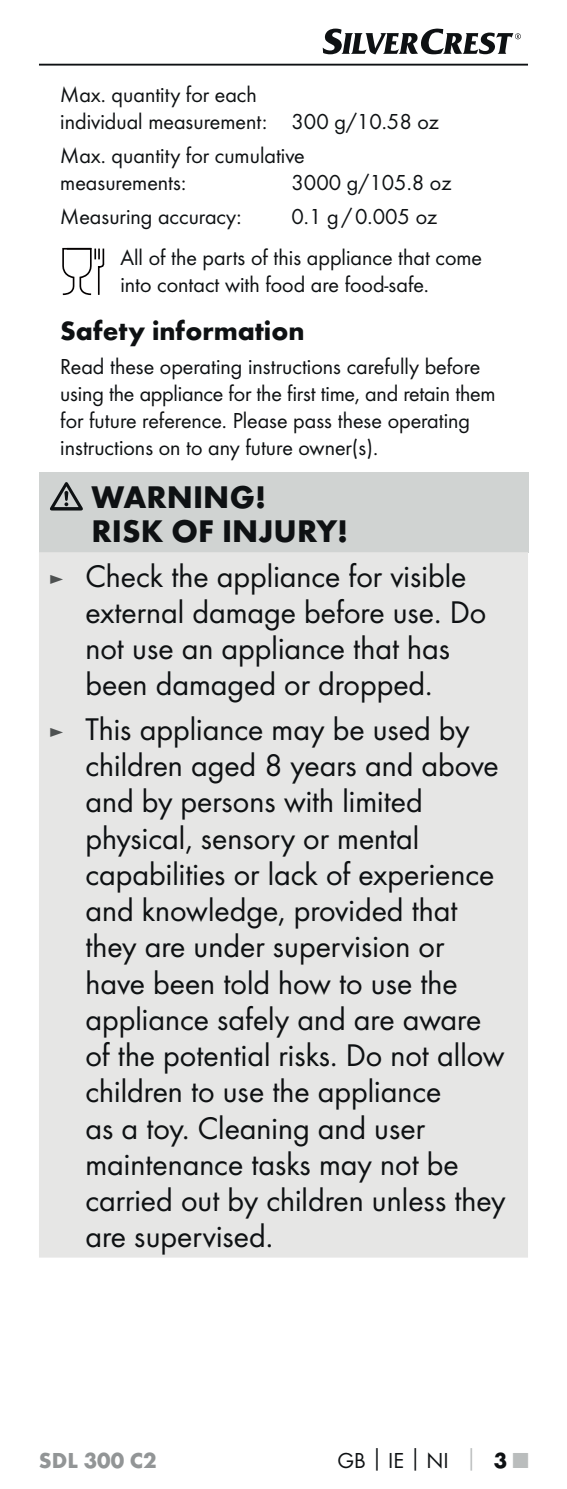
<style>
.page{position:relative;width:567px;height:1489px;background:#fff}
.page>*{position:absolute;margin:0;border:0;box-sizing:border-box;transform-origin:0 0}
.t1{font:32.5px/36.2px "Futura Boo";color:#0e1113}
.t2{font:700 32.5px/34px "Futura";color:#0e1113}
.t3{font:700 27.5px "Futura";color:#0e1113}
.t4{font:22.5px/27px "Futura Boo";color:#0e1113}
.t5{font:700 22.5px "Futura";color:#929596}
.s1{font-size:22.5px;color:#4e5151}
.s2{font-family:"Futura";font-weight:700}
.s3{font-family:"Futura";font-weight:700;color:#babdbd}
</style>
<div class="page">
<hr style="left:39px;top:64px;width:489px;height:2px;background:#0e1113">
<svg style="left:323px;top:29px;width:198px;height:25px"></svg>
<svg style="left:62px;top:247px;width:43px;height:49px"></svg>
<div style="left:39px;top:472px;width:489px;height:80px;background:#d0d3d2"></div>
<div style="left:39px;top:552px;width:489px;height:705px;background:#e6e6e5"></div>
<svg style="left:50px;top:482px;width:33px;height:28px"></svg>
<p class="t4" style="left:60px;top:82px;width:380px">Max. quantity for each<br>individual measurement: 300 g/10.58 oz</p>
<p class="t4" style="left:60px;top:143px;width:246px">Max. quantity for cumulative measurements:</p>
<p class="t4" style="left:291px;top:170px;width:161px">3000 g/105.8 oz</p>
<p class="t4" style="left:120px;top:197px;width:363px;line-height:41.2px;text-indent:171px">0.1 g / 0.005 oz<br>All of the parts of this appliance that come</p>
<p class="t4" style="left:120px;top:272px;width:310px">into contact with food are food-safe.</p>
<p class="t3" style="left:60px;top:319px;width:246px">Safety information</p>
<p class="t4" style="left:60px;top:354px;width:437px">Read these operating instructions carefully before using the appliance for the first time, and retain them for future reference. Please pass these operating instructions on to any future owner(s).</p>
<p class="t2" style="left:92px;top:483px;width:258px">WARNING!<br>RISK OF INJURY!</p>
<p class="t1" style="left:85px;top:559px;width:402px;text-indent:-36px"><span class="s1">►</span> Check the appliance for visible external damage before use. Do not use an appliance that has been damaged or dropped.</p>
<p class="t1" style="left:85px;top:712px;width:422px;text-indent:-36px"><span class="s1">►</span> This appliance may be used by children aged 8 years and above and by persons with limited physical, sensory or mental capabilities or lack of experience and knowledge, provided that they are under supervision or have been told how to use the appliance safely and are aware of the potential risks. Do not allow children to use the appliance<br>as a toy. Cleaning and user maintenance tasks may not be carried out by children unless they are supervised.</p>
<p class="t4" style="left:60px;top:204px;width:183px">Measuring accuracy:</p>
<p class="t5" style="left:39px;top:1451px;width:119px">SDL 300 C2</p>
<p class="t4" style="left:337px;top:1447px;width:192px">GB<span class="s2">│</span>IE<span class="s2">│</span>NI <span class="s3">│</span> <span class="s2">3</span> <span class="s3">■</span></p>
</div>
